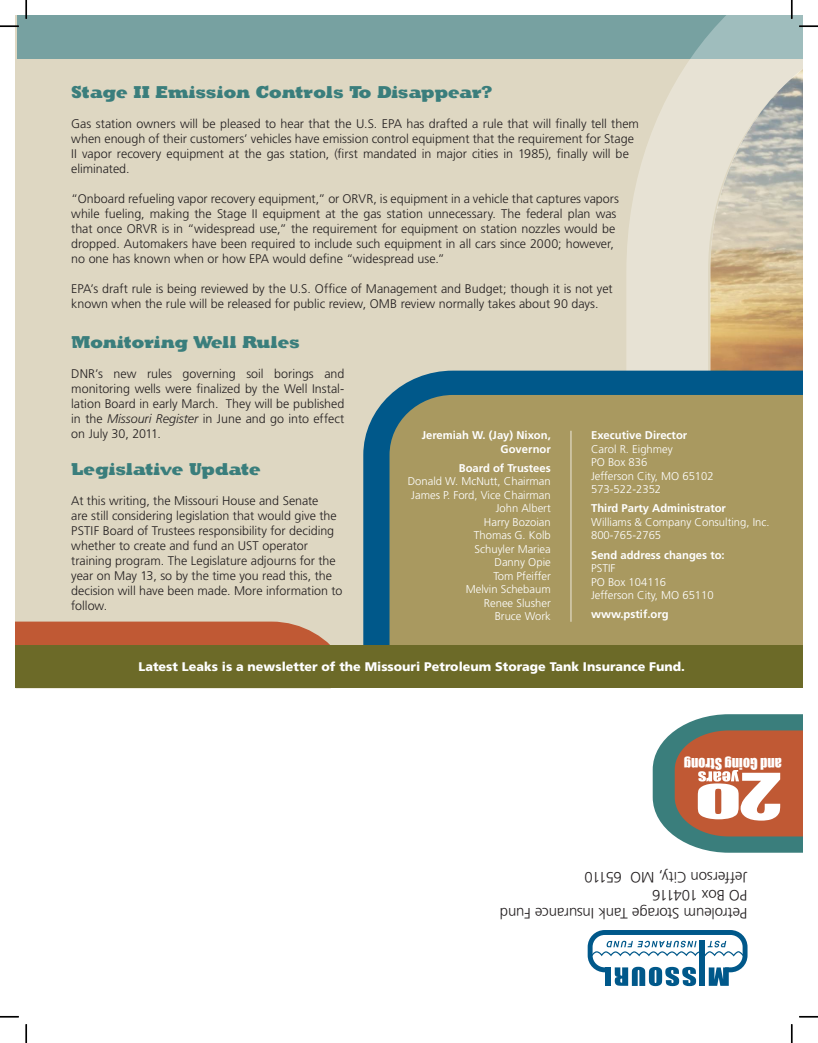
<style>
.page{position:relative;width:818px;height:1043px;background:#fff}
.page>*{position:absolute;margin:0;border:0;box-sizing:border-box;transform-origin:0 0}
.t1{font:17.5px "Klein Slabserif Blax X";color:#3a7e7c}
.t2{font:300 15px/18px "Frutiger";letter-spacing:-.01em;color:#231f20}
.t3{font:14.75px "Impact";color:#fff;scale:.95 1}
.t4{font:300 12.5px/15px "Frutiger";color:#231f20}
.t5{font:900 12.5px "Frutiger";color:#fff}
.t6{font:300 11.25px/13.5px "Frutiger";color:#fff}
.t7{font:700 11.25px/13.5px "Frutiger";color:#fff;text-align:right}
.s1{font-style:italic}
</style>
<div class="page">
<div style="left:16px;top:15px;width:786px;height:667px;background:#ded7c2"></div>
<div style="left:18px;top:15px;width:785px;height:44px;background:#77a1a1"></div>
<svg style="left:626px;top:15px;width:176px;height:351px"></svg>
<svg style="left:652px;top:714px;width:150px;height:138px"></svg>
<svg style="left:15px;top:621px;width:315px;height:24px;background:#c2633f"></svg>
<svg style="left:587px;top:930px;width:160px;height:56px"></svg>
<svg style="left:363px;top:370px;width:439px;height:275px;background:#939167"></svg>
<div style="left:15px;top:645px;width:788px;height:43px;background:#6c6a28"></div>
<hr style="left:570px;top:431px;width:1px;height:190px;background:#ede9de">
<svg style="left:0;top:25px;width:19px;height:2px"></svg>
<svg style="left:799px;top:25px;width:19px;height:2px"></svg>
<svg style="left:0;top:1015px;width:19px;height:2px"></svg>
<svg style="left:799px;top:1015px;width:19px;height:2px"></svg>
<svg style="left:25px;top:0;width:2px;height:19px"></svg>
<svg style="left:25px;top:1024px;width:2px;height:18px"></svg>
<svg style="left:790px;top:0;width:2px;height:19px"></svg>
<svg style="left:790px;top:1024px;width:2px;height:18px"></svg>
<h1 class="t1" style="left:71px;top:85px;width:422px">Stage II Emission Controls To Disappear?</h1>
<p class="t4" style="left:71px;top:117px;width:569px">Gas station owners will be pleased to hear that the U.S. EPA has drafted a rule that will finally tell them when enough of their customers’ vehicles have emission control equipment that the requirement for Stage II vapor recovery equipment at the gas station, (first mandated in major cities in 1985), finally will be eliminated.</p>
<p class="t4" style="left:71px;top:192px;width:549px">“Onboard refueling vapor recovery equipment,” or ORVR, is equipment in a vehicle that captures vapors while fueling, making the Stage II equipment at the gas station unnecessary. The federal plan was that once ORVR is in “widespread use,” the requirement for equipment on station nozzles would be dropped. Automakers have been required to include such equipment in all cars since 2000; however, no one has known when or how EPA would define “widespread use.”</p>
<p class="t4" style="left:71px;top:282px;width:543px">EPA’s draft rule is being reviewed by the U.S. Office of Management and Budget; though it is not yet known when the rule will be released for public review, OMB review normally takes about 90 days.</p>
<h1 class="t1" style="left:71px;top:335px;width:230px">Monitoring Well Rules</h1>
<p class="t4" style="left:71px;top:367px;width:274px;text-align:justify">DNR’s new rules governing soil borings and monitoring wells were finalized by the Well Instal&shy;lation Board in early March. They will be published in the <span class="s1">Missouri Register</span> in June and go into effect on July 30, 2011.</p>
<h1 class="t1" style="left:71px;top:462px;width:191px">Legislative Update</h1>
<p class="t4" style="left:71px;top:493px;width:273px">At this writing, the Missouri House and Senate<br>are still considering legislation that would give the PSTIF Board of Trustees responsibility for deciding whether to create and fund an UST operator training program. The Legislature adjourns for the year on May 13, so by the time you read this, the decision will have been made. More information to follow.</p>
<p class="t7" style="left:421px;top:429px;width:131px">Jeremiah W. (Jay) Nixon,<br>Governor</p>
<p class="t7" style="left:459px;top:462px;width:93px">Board of Trustees</p>
<p class="t6" style="left:408px;top:475px;width:144px;text-align:right">Donald W. McNutt, Chairman<br>James P. Ford, Vice Chairman<br>John Albert<br>Harry Bozoian<br>Thomas G. Kolb<br>Schuyler Mariea<br>Danny Opie<br>Tom Pfeiffer<br>Melvin Schebaum<br>Renee Slusher<br>Bruce Work</p>
<p class="t7" style="left:591px;top:429px;width:98px">Executive Director</p>
<p class="t6" style="left:591px;top:443px;width:124px">Carol R. Eighmey<br>PO Box 836<br>Jefferson City, MO 65102<br>573-522-2352</p>
<p class="t7" style="left:591px;top:502px;width:136px">Third Party Administrator</p>
<p class="t6" style="left:591px;top:516px;width:180px">Williams &amp; Company Consulting, Inc.<br>800-765-2765</p>
<p class="t7" style="left:591px;top:549px;width:135px">Send address changes to:</p>
<p class="t6" style="left:591px;top:562px;width:124px">PSTIF<br>PO Box 104116<br>Jefferson City, MO 65110</p>
<p class="t7" style="left:591px;top:608px;width:79px">www.pstif.org</p>
<p class="t5" style="left:138px;top:661px;width:548px">Latest Leaks is a newsletter of the Missouri Petroleum Storage Tank Insurance Fund.</p>
<p class="t3" style="left:781px;top:770px;width:104px;rotate:-180deg">and Going Strong</p>
<p class="t2" style="left:747px;top:921px;width:249px;rotate:-180deg">Petroleum Storage Tank Insurance Fund<br>PO Box 104116<br>Jefferson City, MO 65110</p>
</div>
